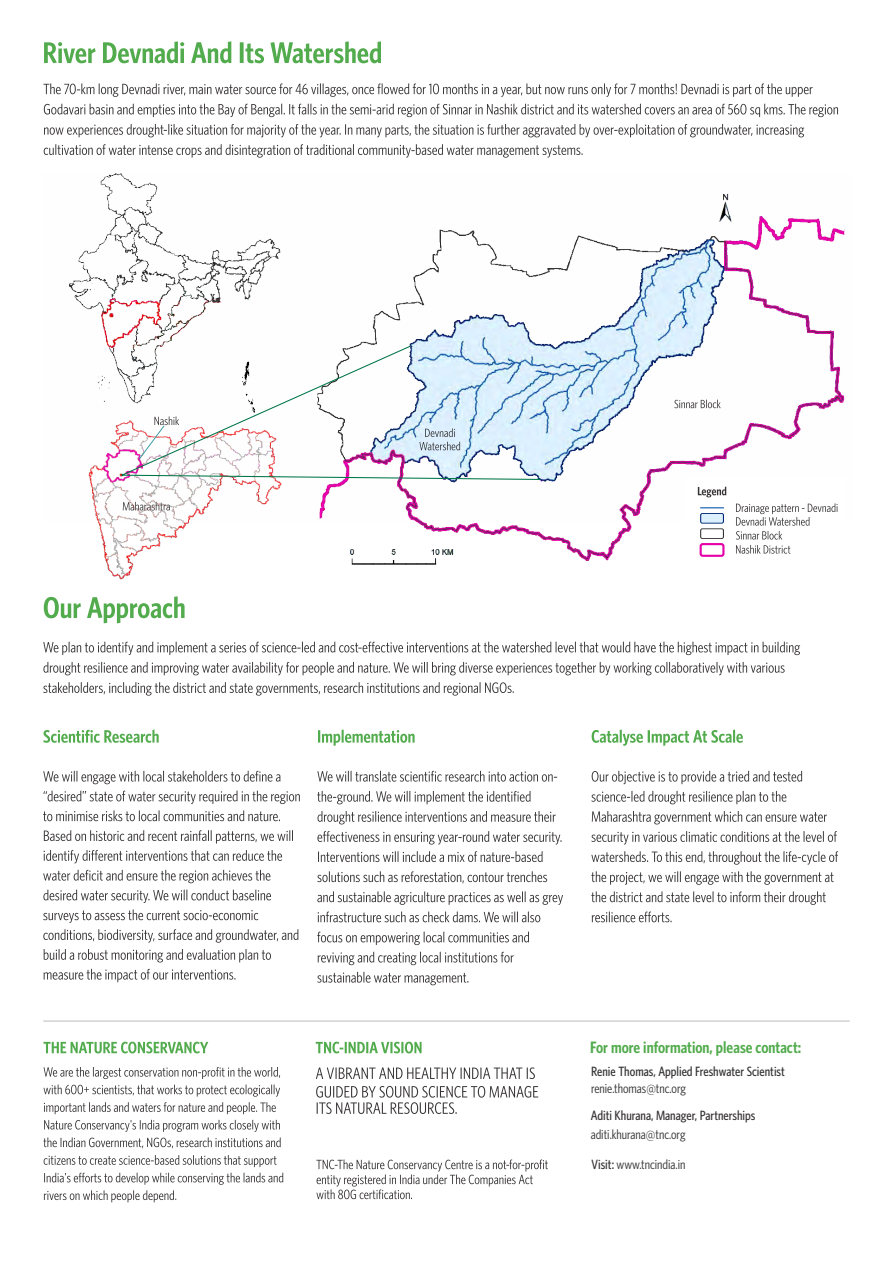
<style>
.page{position:relative;width:893px;height:1263px;background:#fff}
.page>*{position:absolute;margin:0;border:0;box-sizing:border-box;transform-origin:0 0}
.t1{font:600 16.5px "Whitney Condensed";color:#52ab4d}
.t2{font:500 13.5px "Whitney Condensed";color:#373435}
.t3{font:13.5px "Whitney Condensed";color:#373435}
.s1{font-weight:500}
</style>
<div class="page">
<hr style="left:43px;top:1020px;width:807px;height:1px;background:#bdbfc1">
<svg style="left:43px;top:1067px;width:240px;height:135px"></svg>
<svg style="left:43px;top:1042px;width:165px;height:11px"></svg>
<svg style="left:316px;top:1042px;width:106px;height:11px"></svg>
<svg style="left:316px;top:1067px;width:222px;height:47px"></svg>
<svg style="left:44px;top:771px;width:256px;height:211px"></svg>
<svg style="left:43px;top:730px;width:700px;height:16px"></svg>
<svg style="left:317px;top:771px;width:355px;height:214px"></svg>
<svg style="left:591px;top:771px;width:247px;height:151px"></svg>
<svg style="left:316px;top:1159px;width:232px;height:40px"></svg>
<svg style="left:44px;top:41px;width:337px;height:22px"></svg>
<svg style="left:44px;top:596px;width:73px;height:27px"></svg>
<svg style="left:43px;top:642px;width:757px;height:54px"></svg>
<svg style="left:43px;top:83px;width:795px;height:75px"></svg>
<img style="left:436px;top:193px;width:409px;height:368px">
<img style="left:69px;top:173px;width:212px;height:229px">
<svg style="left:674px;top:399px;width:47px;height:9px"></svg>
<div style="left:685px;top:477px;width:160px;height:88px;background:#fff"></div>
<svg style="left:736px;top:503px;width:102px;height:51px"></svg>
<svg style="left:698px;top:487px;width:28px;height:10px"></svg>
<div style="left:700px;top:543px;width:24px;height:14px;border:2px solid #e600a9;border-radius:2px"></div>
<div style="left:700px;top:528px;width:24px;height:11px;border:1px solid #343434;border-radius:2px"></div>
<div style="left:700px;top:513px;width:24px;height:11px;background:#dcf0ff;border:1px solid #002673;border-radius:2px"></div>
<svg style="left:700px;top:507px;width:24px;height:1px"></svg>
<img style="left:88px;top:425px;width:29px;height:152px">
<svg style="left:117px;top:254px;width:438px;height:432px"></svg>
<p class="t1" style="left:590px;top:1041px;width:213px">For more information, please contact:</p>
<p class="t3" style="left:591px;top:1083px;width:96px">renie.thomas@tnc.org</p>
<p class="t2" style="left:591px;top:1066px;width:195px">Renie Thomas, Applied Freshwater Scientist</p>
<p class="t2" style="left:591px;top:1110px;width:166px">Aditi Khurana, Manager, Partnerships</p>
<p class="t3" style="left:591px;top:1129px;width:96px">aditi.khurana@tnc.org</p>
<p class="t3" style="left:591px;top:1159px;width:96px"><span class="s1">Visit:</span> www.tncindia.in</p>
</div>
